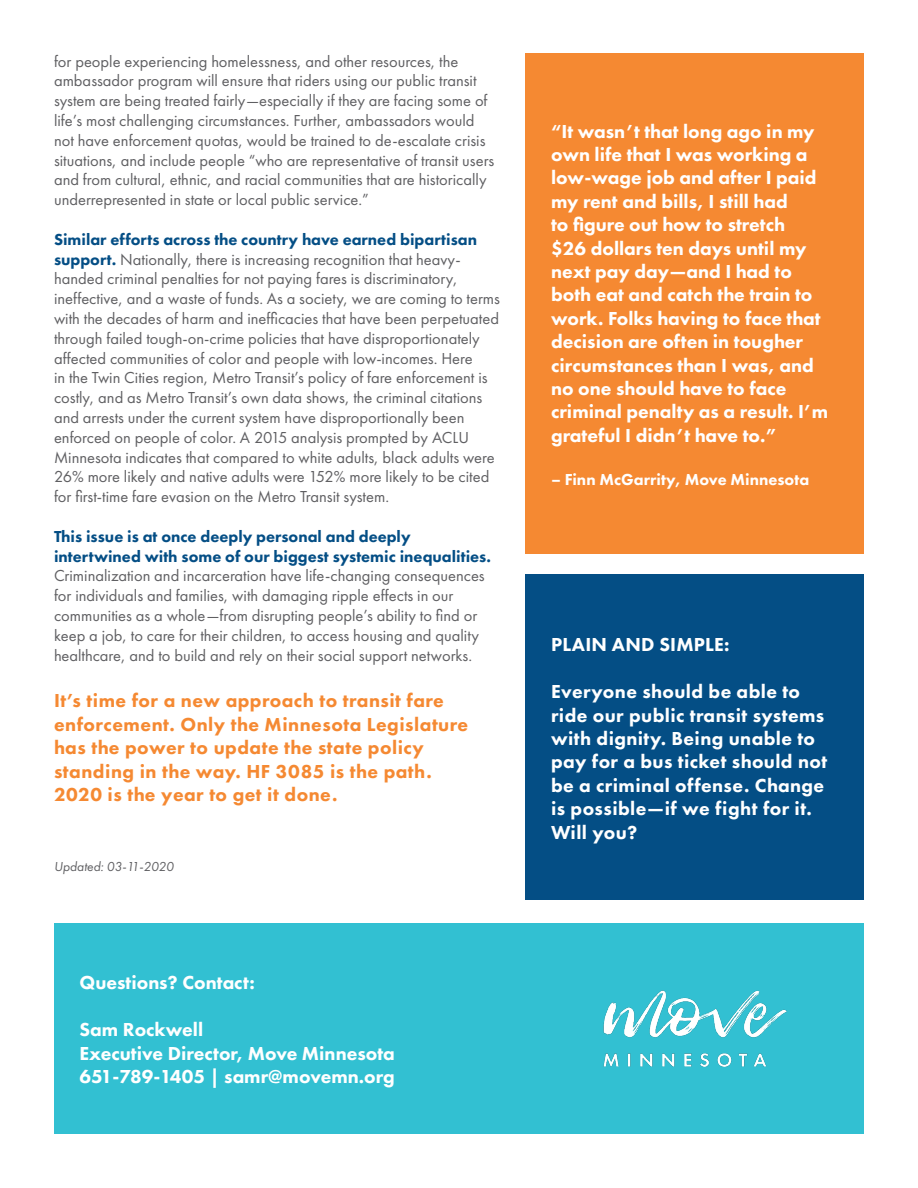
<style>
.page{position:relative;width:918px;height:1188px;background:#fff}
.page>*{position:absolute;margin:0;border:0;box-sizing:border-box;transform-origin:0 0}
.t1{font:800 19.5px/23.4px "Futura PT";color:#fff}
.t2{font:800 19.5px/23.4px "Futura PT";letter-spacing:.025em;color:#f58932}
.t3{font:800 19.5px/23.4px "Futura PT";letter-spacing:.02em;color:#fff}
.t4{font:16.5px/19.8px "Futura PT";color:#5f5f62}
.t5{font:800 16.5px "Futura PT";color:#fff}
.t6{font:italic 13.5px "Futura PT";color:#5f5f62}
.s1{font-weight:800;color:#044e85}
</style>
<div class="page">
<div style="left:526px;top:575px;width:338px;height:325px;background:#044e85"></div>
<div style="left:526px;top:54px;width:338px;height:500px;background:#f58932"></div>
<div style="left:54px;top:923px;width:810px;height:211px;background:#32c0d2"></div>
<img style="left:603px;top:990px;width:184px;height:77px">
<p class="t4" style="left:54px;top:51px;width:442px">for people experiencing homelessness, and other resources, the ambassador program will ensure that riders using our public transit system are being treated fairly—especially if they are facing some of life’s most challenging circumstances. Further, ambassadors would not have enforcement quotas, would be trained to de-escalate crisis situations, and include people “who are representative of transit users and from cultural, ethnic, and racial communities that are historically underrepresented in state or local public service.”</p>
<p class="t4" style="left:54px;top:229px;width:448px"><span class="s1">Similar efforts across the country have earned bipartisan support.</span> Nationally, there is increasing recognition that heavy&shy;handed criminal penalties for not paying fares is discriminatory, ineffective, and a waste of funds. As a society, we are coming to terms with the decades of harm and inefficacies that have been perpetuated through failed tough-on-crime policies that have disproportionately affected communities of color and people with low-incomes. Here<br>in the Twin Cities region, Metro Transit’s policy of fare enforcement is costly, and as Metro Transit’s own data shows, the criminal citations and arrests under the current system have disproportionally been enforced on people of color. A 2015 analysis prompted by ACLU Minnesota indicates that compared to white adults, black adults were 26% more likely and native adults were 152% more likely to be cited for first-time fare evasion on the Metro Transit system.</p>
<p class="t4" style="left:54px;top:526px;width:438px"><span class="s1">This issue is at once deeply personal and deeply intertwined with some of our biggest systemic inequalities.<br></span>Criminalization and incarceration have life-changing consequences for individuals and families, with damaging ripple effects in our communities as a whole—from disrupting people’s ability to find or keep a job, to care for their children, to access housing and quality healthcare, and to build and rely on their social support networks.</p>
<p class="t2" style="left:54px;top:689px;width:416px">It’s time for a new approach to transit fare enforcement. Only the Minnesota Legislature has the power to update the state policy standing in the way. HF 3085 is the path.<br>2020 is the year to get it done.</p>
<p class="t6" style="left:54px;top:859px;width:121px">Updated: 03-11-2020</p>
<p class="t1" style="left:80px;top:971px;width:177px">Questions? Contact:</p>
<p class="t1" style="left:80px;top:1018px;width:125px">Sam Rockwell</p>
<p class="t1" style="left:80px;top:1041px;width:317px">Executive Director, Move Minnesota</p>
<p class="t1" style="left:80px;top:1064px;width:317px">651-789-1405 | samr@movemn.org</p>
<p class="t1" style="left:551px;top:119px;width:279px">“It wasn’t that long ago in my own life that I was working a low-wage job and after I paid my rent and bills, I still had<br>to figure out how to stretch<br>$26 dollars ten days until my next pay day—and I had to both eat and catch the train to work. Folks having to face that decision are often in tougher circumstances than I was, and no one should have to face criminal penalty as a result. I’m grateful I didn’t have to.”</p>
<p class="t5" style="left:551px;top:469px;width:260px">– Finn McGarrity, Move Minnesota</p>
<p class="t1" style="left:551px;top:633px;width:180px">PLAIN AND SIMPLE:</p>
<p class="t3" style="left:551px;top:680px;width:278px">Everyone should be able to ride our public transit systems with dignity. Being unable to pay for a bus ticket should not be a criminal offense. Change is possible—if we fight for it.<br>Will you?</p>
</div>
